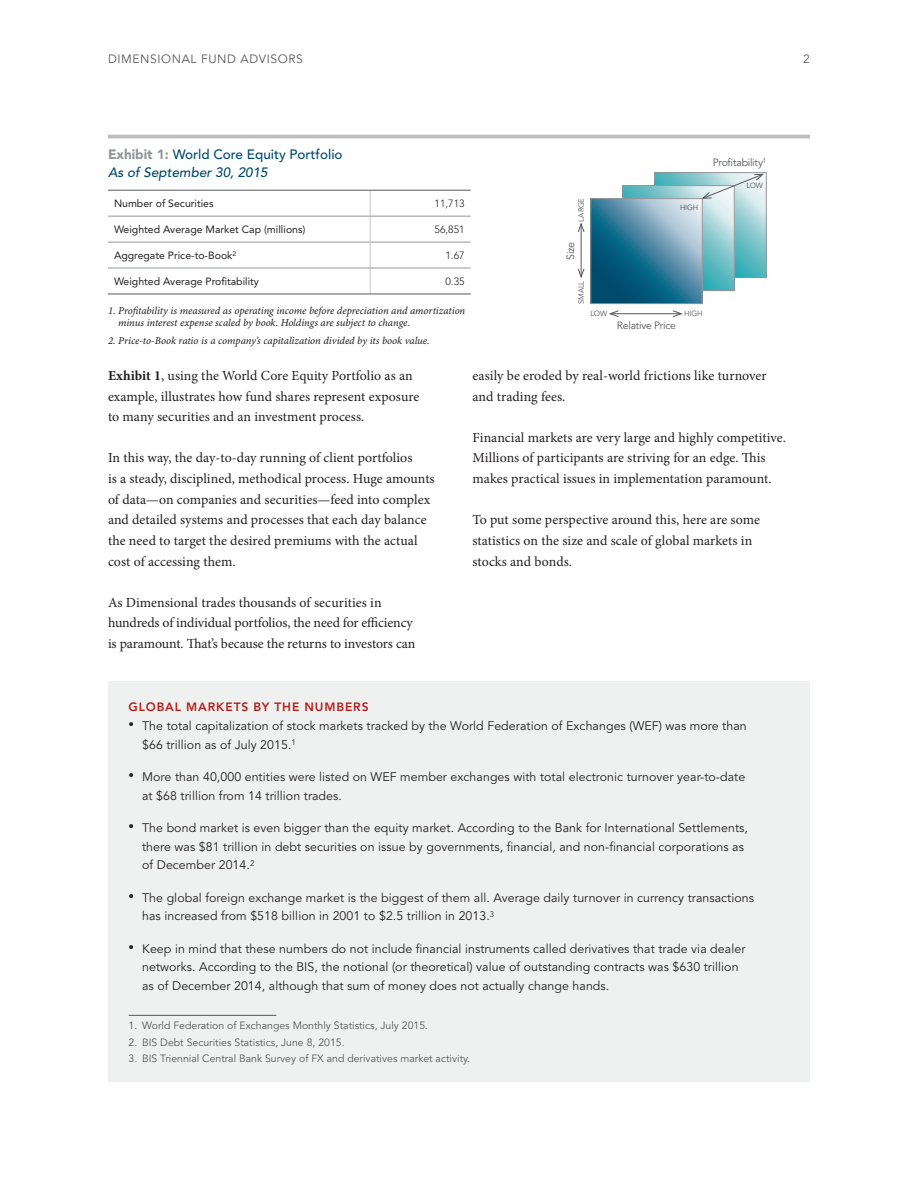
<style>
.page{position:relative;width:918px;height:1188px;background:#fff}
.page>*{position:absolute;margin:0;border:0;box-sizing:border-box;transform-origin:0 0}
.Body_Copy{font:13.8px/20.7px "Minion Pro";color:#231f20}
.Exhibit_Gray_Blue{font:500 13.5px/18px "Avenir LT Std";color:#004b6c}
.t1{font:12.3px/18.8px "Avenir LT Std";letter-spacing:.005em;color:#231f20}
.Subhead_1_Red_CAPS{font:800 12px "Avenir LT Std";letter-spacing:.075em;color:#b51e1b}
.t2{font:12px "Avenir LT Std";letter-spacing:.05em;color:#57585a}
.t3{font:10.5px/12px "Minion Pro It Capt";letter-spacing:-.005em;color:#231f20}
.XY_Value{font:10.5px "Avenir LT Std";color:#57585a}
.Table_Body_Left{font:10.5px "Avenir LT Std";color:#231f20}
.Table_Body_Right{font:300 10.5px "Avenir LT Std";color:#231f20}
.XY_Value-2{font:10.5px "Avenir LT Std";letter-spacing:-.02em;color:#57585a}
.XY_Value-3{font:10.5px "Avenir LT Std";letter-spacing:-.025em;color:#57585a}
.Legend{font:7.5px "Avenir LT Std";letter-spacing:-.02em;color:#57585a}
.s1{font-weight:900;color:#939598}
.s2{font-style:italic}
.s3{font-weight:700}
.s4{font-size:11.1px}
</style>
<div class="page">
<hr style="left:108px;top:242px;width:262px;height:1px;background:#939598">
<hr style="left:370px;top:242px;width:101px;height:1px;background:#939598">
<hr style="left:370px;top:268px;width:101px;height:1px;background:#939598">
<svg style="left:370px;top:191px;width:1px;height:103px"></svg>
<hr style="left:108px;top:190px;width:262px;height:1px;background:#57585a">
<hr style="left:370px;top:190px;width:101px;height:1px;background:#57585a">
<hr style="left:108px;top:294px;width:262px;height:1px;background:#57585a">
<hr style="left:370px;top:294px;width:101px;height:1px;background:#57585a">
<hr style="left:108px;top:216px;width:262px;height:1px;background:#939598">
<hr style="left:108px;top:268px;width:262px;height:1px;background:#939598">
<hr style="left:370px;top:216px;width:101px;height:1px;background:#939598">
<hr style="left:108px;top:135px;width:702px;height:3px;background:#bcbdc0">
<svg style="left:657px;top:174px;width:107px;height:102px;background:#7ac3ca"></svg>
<div style="left:655px;top:172px;width:111px;height:106px;border:1px solid #939598"></div>
<svg style="left:625px;top:187px;width:107px;height:102px;background:#8bcad0"></svg>
<div style="left:623px;top:185px;width:111px;height:106px;border:1px solid #939598"></div>
<svg style="left:593px;top:200px;width:107px;height:102px;background:#47849f"></svg>
<div style="left:591px;top:198px;width:111px;height:106px;border:1px solid #939598"></div>
<svg style="left:702px;top:174px;width:62px;height:25px;background:#cee0e2"></svg>
<hr style="left:610px;top:313px;width:71px;height:1px;background:#57585a">
<svg style="left:609px;top:310px;width:10px;height:7px"></svg>
<svg style="left:673px;top:310px;width:9px;height:7px"></svg>
<hr style="left:581px;top:224px;width:1px;height:53px;background:#57585a">
<svg style="left:578px;top:268px;width:7px;height:10px"></svg>
<svg style="left:578px;top:223px;width:7px;height:10px"></svg>
<div style="left:108px;top:682px;width:702px;height:400px;background:#eff1f0"></div>
<hr style="left:129px;top:1015px;width:147px;height:1px;background:#57585a">
<p class="t2" style="left:108px;top:52px;width:196px">DIMENSIONAL FUND ADVISORS</p>
<p class="t2" style="left:803px;top:52px;width:8px">2</p>
<p class="Exhibit_Gray_Blue" style="left:108px;top:145px;width:236px"><span class="s1">Exhibit 1:</span> World Core Equity Portfolio<br><span class="s2">As of September 30, 2015</span></p>
<p class="Table_Body_Left" style="left:114px;top:197px;width:101px">Number of Securities</p>
<p class="Table_Body_Right" style="left:435px;top:197px;width:32px">11,713</p>
<p class="Table_Body_Left" style="left:114px;top:223px;width:193px">Weighted Average Market Cap (millions)</p>
<p class="Table_Body_Right" style="left:435px;top:223px;width:32px">56,851</p>
<p class="Table_Body_Left" style="left:114px;top:249px;width:124px">Aggregate Price-to-Book<sup>2</sup></p>
<p class="Table_Body_Right" style="left:446px;top:249px;width:21px">1.67</p>
<p class="Table_Body_Left" style="left:114px;top:275px;width:147px">Weighted Average Profitability</p>
<p class="Table_Body_Right" style="left:446px;top:275px;width:21px">0.35</p>
<p class="t3" style="left:118px;top:305px;width:349px;text-indent:-10px">1. Profitability is measured as operating income before depreciation and amortization minus interest expense scaled by book. Holdings are subject to change.</p>
<p class="t3" style="left:108px;top:335px;width:323px">2. Price-to-Book ratio is a company’s capitalization divided by its book value.</p>
<p class="Legend" style="left:577px;top:222px;width:25px;rotate:-90deg">LARGE</p>
<p class="XY_Value" style="left:565px;top:260px;width:19px;rotate:-90deg">Size</p>
<p class="Legend" style="left:577px;top:304px;width:25px;rotate:-90deg">SMALL</p>
<p class="Legend" style="left:591px;top:309px;width:18px">LOW</p>
<p class="Legend" style="left:680px;top:203px;width:20px">HIGH</p>
<p class="XY_Value-3" style="left:617px;top:319px;width:61px">Relative Price</p>
<p class="Legend" style="left:684px;top:309px;width:20px">HIGH</p>
<p class="XY_Value-2" style="left:713px;top:156px;width:55px">Profitability<sup>1</sup></p>
<p class="Legend" style="left:746px;top:181px;width:18px">LOW</p>
<p class="Body_Copy" style="left:108px;top:365px;width:313px"><span class="s3">Exhibit 1</span>, using the World Core Equity Portfolio as an example, illustrates how fund shares represent exposure to many securities and an investment process.</p>
<p class="Body_Copy" style="left:108px;top:448px;width:328px">In this way, the day-to-day running of client portfolios<br>is a steady, disciplined, methodical process. Huge amounts of data—on companies and securities—feed into complex and detailed systems and processes that each day balance the need to target the desired premiums with the actual cost of accessing them.</p>
<p class="Body_Copy" style="left:108px;top:592px;width:309px">As Dimensional trades thousands of securities in hundreds of individual portfolios, the need for efficiency is paramount. That’s because the returns to investors can</p>
<p class="Body_Copy" style="left:472px;top:365px;width:296px">easily be eroded by real-world frictions like turnover and trading fees.</p>
<p class="Body_Copy" style="left:472px;top:427px;width:315px">Financial markets are very large and highly competitive.<br>Millions of participants are striving for an edge. This makes practical issues in implementation paramount.</p>
<p class="Body_Copy" style="left:472px;top:510px;width:289px">To put some perspective around this, here are some statistics on the size and scale of global markets in stocks and bonds.</p>
<p class="Subhead_1_Red_CAPS" style="left:129px;top:700px;width:241px">GLOBAL MARKETS BY THE NUMBERS</p>
<p class="t1" style="left:142px;top:717px;width:606px;text-indent:-14px"><span class="s4">•</span> The total capitalization of stock markets tracked by the World Federation of Exchanges (WEF) was more than $66 trillion as of July 2015.<sup>1</sup></p>
<p class="t1" style="left:142px;top:768px;width:605px;text-indent:-14px"><span class="s4">•</span> More than 40,000 entities were listed on WEF member exchanges with total electronic turnover year-to-date at $68 trillion from 14 trillion trades.</p>
<p class="t1" style="left:142px;top:819px;width:607px;text-indent:-14px"><span class="s4">•</span> The bond market is even bigger than the equity market. According to the Bank for International Settlements, there was $81 trillion in debt securities on issue by governments, financial, and non-financial corporations as of December 2014.<sup>2</sup></p>
<p class="t1" style="left:142px;top:888px;width:613px;text-indent:-14px"><span class="s4">•</span> The global foreign exchange market is the biggest of them all. Average daily turnover in currency transactions has increased from $518 billion in 2001 to $2.5 trillion in 2013.<sup>3</sup></p>
<p class="t1" style="left:142px;top:939px;width:605px;text-indent:-14px"><span class="s4">•</span> Keep in mind that these numbers do not include financial instruments called derivatives that trade via dealer networks. According to the BIS, the notional (or theoretical) value of outstanding contracts was $630 trillion as of December 2014, although that sum of money does not actually change hands.</p>
<p class="XY_Value" style="left:129px;top:1019px;width:301px">1. World Federation of Exchanges Monthly Statistics, July 2015.</p>
<p class="XY_Value" style="left:129px;top:1036px;width:217px">2. BIS Debt Securities Statistics, June 8, 2015.</p>
<p class="XY_Value" style="left:129px;top:1052px;width:343px">3. BIS Triennial Central Bank Survey of FX and derivatives market activity.</p>
</div>
